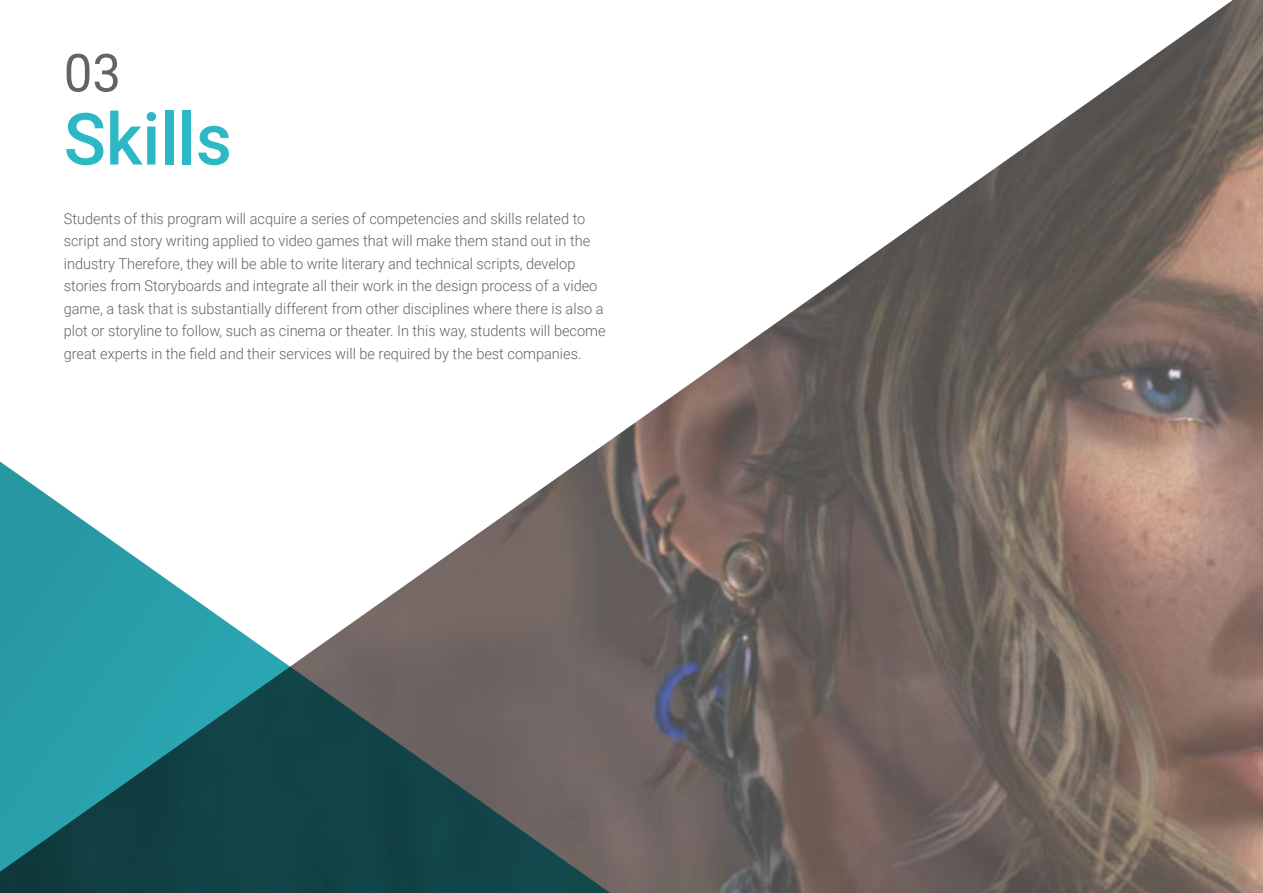
<style>
.page{position:relative;width:1263px;height:893px;background:#fff}
.page>*{position:absolute;margin:0;border:0;box-sizing:border-box;transform-origin:0 0}
.t1{font:500 72px "Roboto";color:#2db8c5}
.t2{font:52.5px "Roboto";color:#61646a}
.t3{font:300 15px/22.5px "Roboto";color:#61646a}
</style>
<div class="page">
<img style="left:602px;top:0;width:661px;height:893px">
<svg style="left:0;top:446px;width:640px;height:447px"></svg>
<h2 class="t2" style="left:64px;top:36px;width:59px">03</h2>
<h1 class="t1" style="left:64px;top:89px;width:170px">Skills</h1>
<p class="t3" style="left:64px;top:207px;width:543px">Students of this program will acquire a series of competencies and skills related to script and story writing applied to video games that will make them stand out in the industry Therefore, they will be able to write literary and technical scripts, develop stories from Storyboards and integrate all their work in the design process of a video game, a task that is substantially different from other disciplines where there is also a plot or storyline to follow, such as cinema or theater. In this way, students will become great experts in the field and their services will be required by the best companies.</p>
</div>
